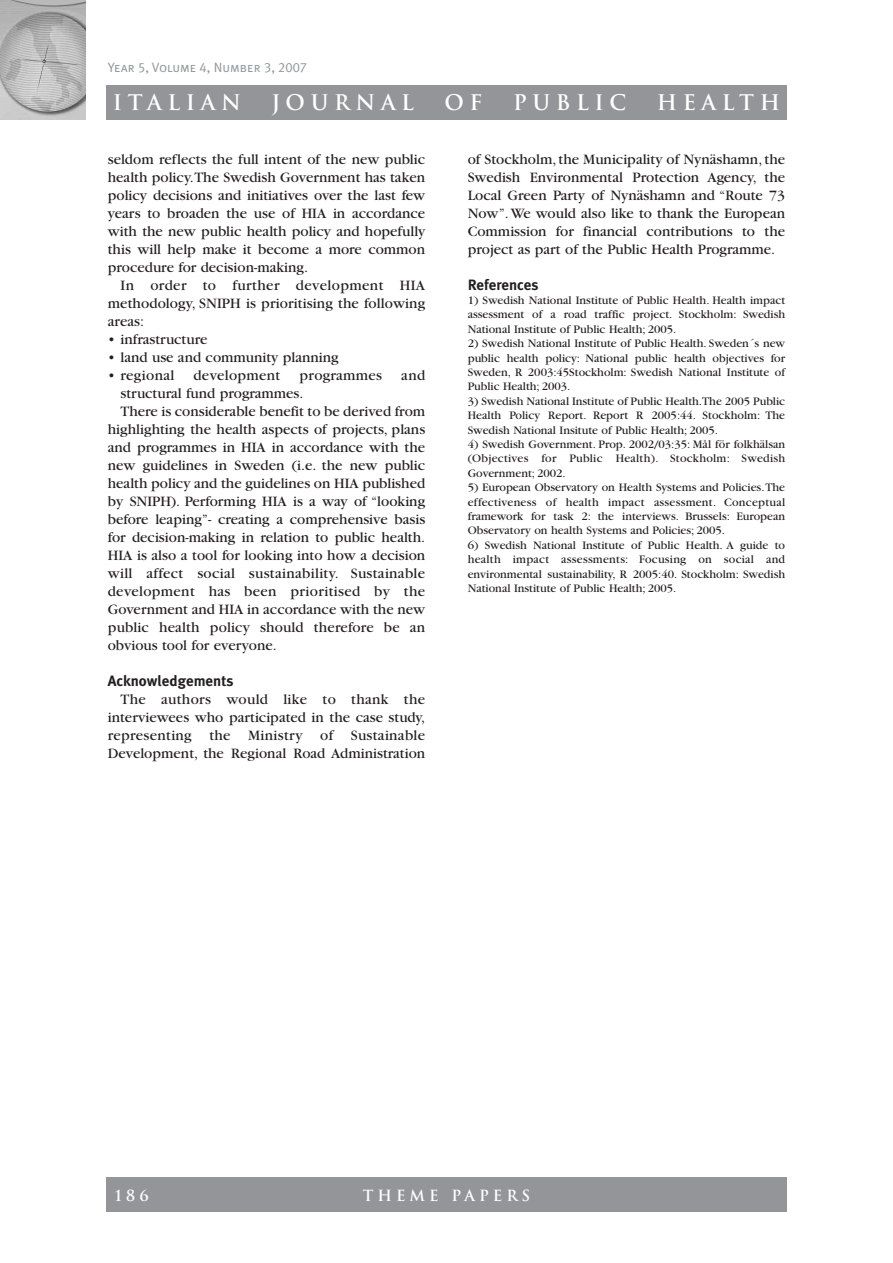
<style>
.page{position:relative;width:893px;height:1263px;background:#fff}
.page>*{position:absolute;margin:0;border:0;box-sizing:border-box;transform-origin:0 0}
.t1{font:700 21px "Trajan";letter-spacing:.265em;color:#fff}
.t2{font:15px/18px "Garamond";color:#231f20;text-align:justify}
.t3{font:15px "Garamond";letter-spacing:.02em;color:#231f20}
.t4{font:700 15px "Meta Plus";color:#231f20}
.t5{font:700 15px "Trajan";letter-spacing:.265em;color:#fff}
.t6{font:13.5px "Meta Plus Normal Caps";color:#939598}
.t7{font:12px/14.4px "Garamond";color:#231f20;text-align:justify}
</style>
<div class="page">
<div style="left:106px;top:85px;width:681px;height:34px;background:#939598"></div>
<div style="left:106px;top:1178px;width:681px;height:34px;background:#939598"></div>
<img style="left:0;top:0;width:85px;height:119px">
<p class="t6" style="left:108px;top:59px;width:201px">Year 5, Volume 4, Number 3, 2007</p>
<h1 class="t1" style="left:113px;top:90px;width:130px">ITALIAN</h1>
<h1 class="t1" style="left:272px;top:90px;width:144px">JOURNAL</h1>
<h1 class="t1" style="left:445px;top:90px;width:39px">O F</h1>
<h1 class="t1" style="left:513px;top:90px;width:115px">PUBLIC</h1>
<h1 class="t1" style="left:657px;top:90px;width:125px">HEALTH</h1>
<p class="t2" style="left:108px;top:151px;width:319px">seldom reflects the full intent of the new public health policy.The Swedish Government has taken policy decisions and initiatives over the last few years to broaden the use of HIA in accordance with the new public health policy and hopefully this will help make it become a more common procedure for decision-making.</p>
<p class="t2" style="left:108px;top:277px;width:319px;text-indent:13px">In order to further development HIA methodology, SNIPH is prioritising the following areas:</p>
<p class="t2" style="left:108px;top:331px;width:101px">• infrastructure</p>
<p class="t2" style="left:108px;top:349px;width:233px">• land use and community planning</p>
<p class="t3" style="left:108px;top:370px;width:68px">• regional</p>
<p class="t3" style="left:193px;top:370px;width:89px">development</p>
<p class="t3" style="left:300px;top:370px;width:84px">programmes</p>
<p class="t2" style="left:401px;top:367px;width:25px">and</p>
<p class="t2" style="left:121px;top:385px;width:184px">structural fund programmes.</p>
<p class="t2" style="left:121px;top:403px;width:306px">There is considerable benefit to be derived from</p>
<p class="t2" style="left:108px;top:421px;width:319px">highlighting the health aspects of projects, plans</p>
<p class="t2" style="left:108px;top:439px;width:319px">and programmes in HIA in accordance with the</p>
<p class="t2" style="left:108px;top:457px;width:319px">new guidelines in Sweden (i.e. the new public</p>
<p class="t2" style="left:108px;top:475px;width:319px">health policy and the guidelines on HIA published</p>
<p class="t2" style="left:108px;top:493px;width:319px">by SNIPH). Performing HIA is a way of “looking</p>
<p class="t2" style="left:108px;top:511px;width:319px">before leaping”- creating a comprehensive basis</p>
<p class="t2" style="left:108px;top:529px;width:319px">for decision-making in relation to public health.</p>
<p class="t2" style="left:108px;top:547px;width:319px">HIA is also a tool for looking into how a decision</p>
<p class="t3" style="left:108px;top:568px;width:319px">will affect social sustainability. Sustainable</p>
<p class="t3" style="left:108px;top:586px;width:319px">development has been prioritised by the</p>
<p class="t2" style="left:108px;top:601px;width:319px">Government and HIA in accordance with the new</p>
<p class="t2" style="left:108px;top:619px;width:319px">public health policy should therefore be an</p>
<p class="t2" style="left:108px;top:637px;width:170px">obvious tool for everyone.</p>
<p class="t4" style="left:108px;top:672px;width:127px">Acknowledgements</p>
<p class="t2" style="left:108px;top:691px;width:319px;text-indent:13px">The authors would like to thank the interviewees who participated in the case study, representing the Ministry of Sustainable Development, the Regional Road Administration</p>
<p class="t2" style="left:468px;top:151px;width:319px">of Stockholm,the Municipality of Nynäshamn,the Swedish Environmental Protection Agency, the Local Green Party of Nynäshamn and “Route 73<br>Now”.We would also like to thank the European Commission for financial contributions to the project as part of the Public Health Programme.</p>
<p class="t4" style="left:468px;top:276px;width:72px">References</p>
<p class="t7" style="left:468px;top:294px;width:319px">1) Swedish National Institute of Public Health. Health impact assessment of a road traffic project. Stockholm: Swedish National Institute of Public Health; 2005.</p>
<p class="t7" style="left:468px;top:337px;width:319px">2) Swedish National Institute of Public Health. Sweden´s new public health policy: National public health objectives for Sweden, R 2003:45Stockholm: Swedish National Institute of Public Health; 2003.</p>
<p class="t7" style="left:468px;top:395px;width:319px">3) Swedish National Institute of Public Health.The 2005 Public Health Policy Report. Report R 2005:44. Stockholm: The Swedish National Insitute of Public Health; 2005.</p>
<p class="t7" style="left:468px;top:438px;width:319px">4) Swedish Government. Prop. 2002/03:35: Mål för folkhälsan (Objectives for Public Health). Stockholm: Swedish Government; 2002.</p>
<p class="t7" style="left:468px;top:481px;width:319px">5) European Observatory on Health Systems and Policies.The effectiveness of health impact assessment. Conceptual framework for task 2: the interviews. Brussels: European Observatory on health Systems and Policies; 2005.</p>
<p class="t7" style="left:468px;top:539px;width:319px">6) Swedish National Institute of Public Health. A guide to health impact assessments: Focusing on social and environmental sustainability, R 2005:40. Stockholm: Swedish National Institute of Public Health; 2005.</p>
<p class="t5" style="left:115px;top:1186px;width:36px">186</p>
<p class="t5" style="left:363px;top:1186px;width:169px">THEME PAPERS</p>
</div>
